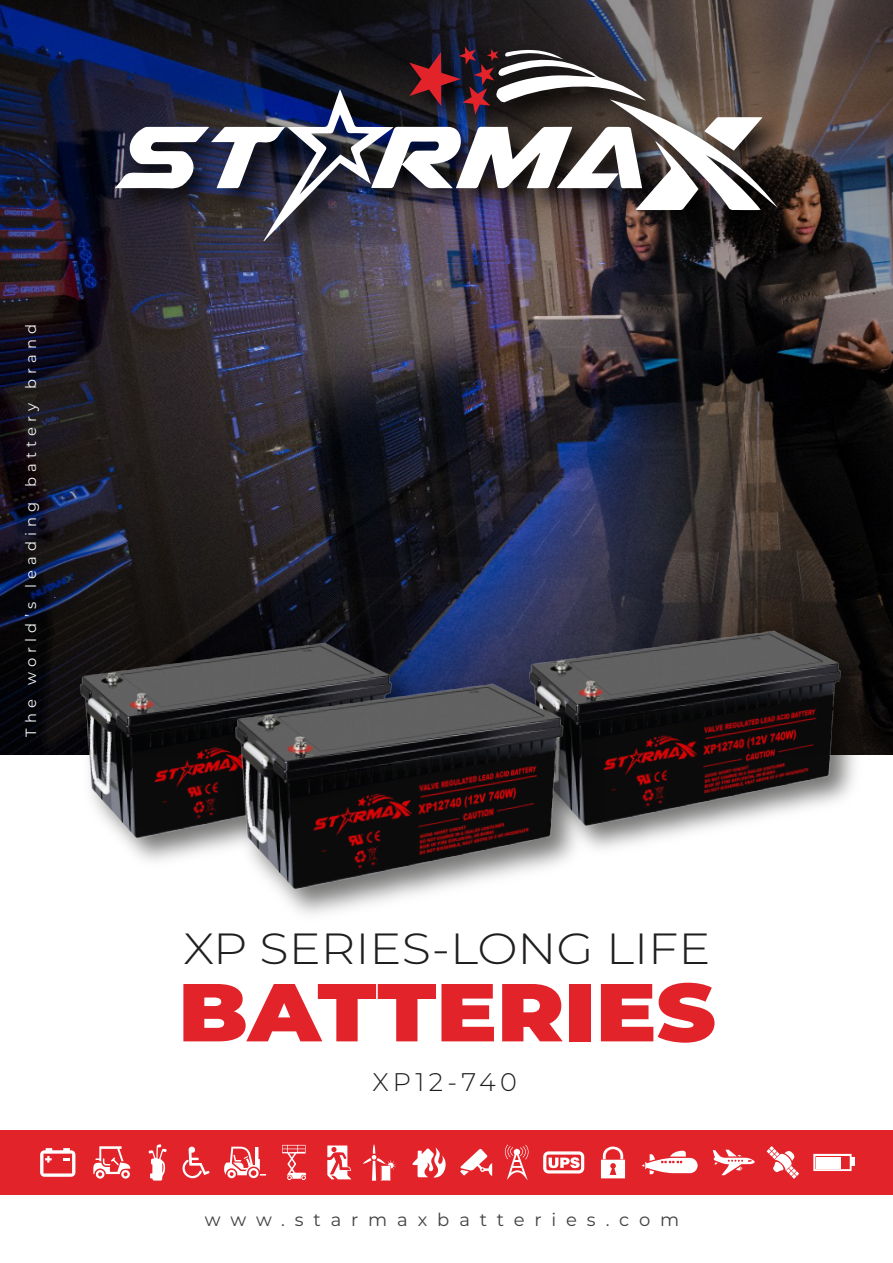
<style>
.page{position:relative;width:893px;height:1263px;background:#fff}
.page>*{position:absolute;margin:0;border:0;box-sizing:border-box;transform-origin:0 0}
.t1{font:900 81.9px "Montserrat";color:#e3232a;scale:1.1 1}
.t2{font:300 43.65px "Montserrat";color:#211e1e;scale:1.1 1}
.t3{font:300 25.5px "Montserrat";letter-spacing:.175em;color:#211e1e}
.t4{font:18px "Montserrat";letter-spacing:.55em;color:#414042}
.t5{font:14.7px "Montserrat";letter-spacing:.35em;color:#f3f5f5}
</style>
<div class="page">
<img style="left:0;top:0;width:893px;height:754px">
<img style="left:103px;top:34px;width:708px;height:240px">
<img style="left:115px;top:47px;width:663px;height:194px">
<div style="left:0;top:1130px;width:893px;height:65px;background:#e3232a"></div>
<svg style="left:327px;top:1145px;width:24px;height:34px"></svg>
<svg style="left:412px;top:1147px;width:34px;height:31px"></svg>
<svg style="left:460px;top:1149px;width:32px;height:27px"></svg>
<svg style="left:149px;top:1144px;width:18px;height:36px"></svg>
<svg style="left:182px;top:1146px;width:28px;height:32px"></svg>
<svg style="left:713px;top:1150px;width:42px;height:25px"></svg>
<svg style="left:224px;top:1147px;width:42px;height:31px"></svg>
<svg style="left:93px;top:1146px;width:37px;height:32px"></svg>
<svg style="left:642px;top:1151px;width:56px;height:23px"></svg>
<svg style="left:543px;top:1151px;width:41px;height:22px"></svg>
<svg style="left:766px;top:1146px;width:33px;height:33px"></svg>
<svg style="left:363px;top:1144px;width:33px;height:37px"></svg>
<svg style="left:813px;top:1154px;width:42px;height:17px"></svg>
<svg style="left:282px;top:1145px;width:25px;height:35px"></svg>
<svg style="left:504px;top:1144px;width:25px;height:36px"></svg>
<svg style="left:601px;top:1146px;width:24px;height:32px"></svg>
<svg style="left:40px;top:1148px;width:35px;height:29px"></svg>
<img style="left:858px;top:618px;width:22px;height:137px">
<img style="left:517px;top:558px;width:341px;height:291px">
<img style="left:68px;top:570px;width:341px;height:291px">
<img style="left:221px;top:671px;width:383px;height:190px">
<img style="left:223px;top:607px;width:359px;height:308px">
<p class="t5" style="left:21px;top:737px;width:415px;rotate:-90deg">The world’s leading battery brand</p>
<h2 class="t2" style="left:183px;top:918px;width:481px">XP SERIES-LONG LIFE</h2>
<h1 class="t1" style="left:178px;top:951px;width:490px">BATTERIES</h1>
<h3 class="t3" style="left:372px;top:1065px;width:146px">XP12-740</h3>
<p class="t4" style="left:205px;top:1207px;width:476px">www.starmaxbatteries.com</p>
</div>
